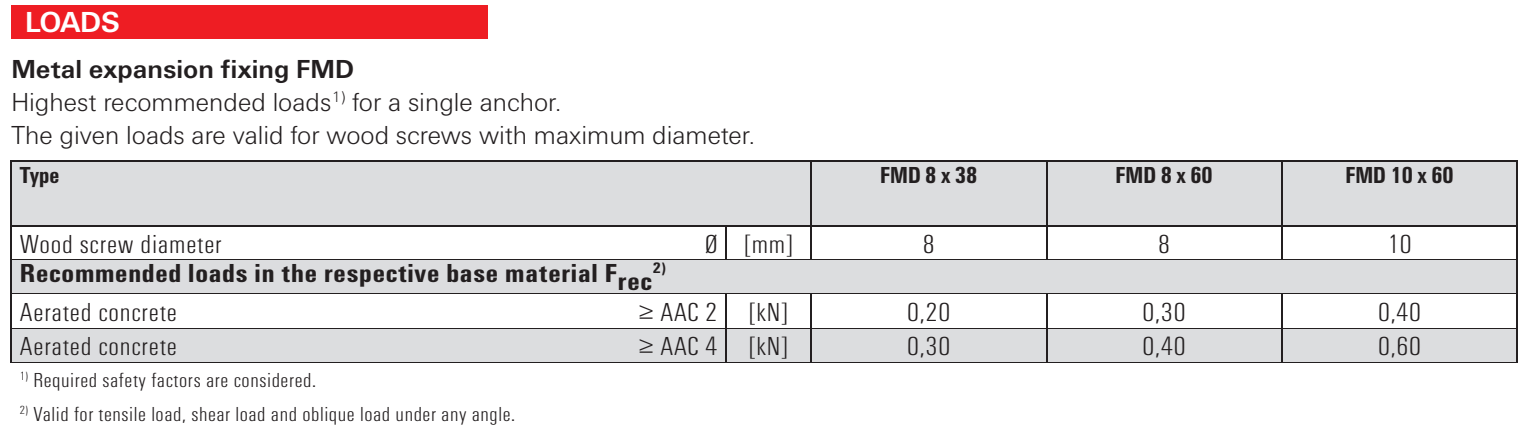
<style>
.page{position:relative;width:1539px;height:443px;background:#fff}
.page>*{position:absolute;margin:0;border:0;box-sizing:border-box;transform-origin:0 0}
.t1{font:700 30px "Fi We";letter-spacing:-.025em;color:#fff}
.t2{font:300 27px/33px "Fi We";color:#231f20}
.t3{font:300 condensed 27px "Fi We";letter-spacing:.025em;color:#231f20;scale:1.1 1}
.t4{font:700 condensed 27px "Fi We";letter-spacing:.025em;color:#231f20;scale:1.1 1}
.t5{font:700 condensed 24px "Fi We";color:#231f20}
.t6{font:300 condensed 21px "Fi We";letter-spacing:.025em;color:#231f20;scale:1.1 1}
.t7{font:700 condensed 15.6px "Fi We";color:#231f20;scale:1.1 1}
.s1{font-weight:700}
</style>
<div class="page">
<div style="left:12px;top:161px;width:1504px;height:64px;background:#dcdddf"></div>
<div style="left:12px;top:260px;width:1504px;height:33px;background:#dcdddf"></div>
<svg style="left:11px;top:294px;width:1506px;height:69px;fill:#dcdddf"></svg>
<hr style="left:810px;top:161px;width:2px;height:30px;background:#231f20">
<hr style="left:1045px;top:161px;width:2px;height:30px;background:#231f20">
<hr style="left:1281px;top:161px;width:1px;height:30px;background:#231f20">
<hr style="left:1516px;top:161px;width:1px;height:30px;background:#231f20">
<hr style="left:1516px;top:259px;width:1px;height:34px;background:#231f20">
<hr style="left:810px;top:294px;width:2px;height:33px;background:#231f20">
<hr style="left:1045px;top:294px;width:2px;height:33px;background:#231f20">
<hr style="left:1281px;top:294px;width:1px;height:33px;background:#231f20">
<hr style="left:1516px;top:293px;width:1px;height:34px;background:#231f20">
<hr style="left:810px;top:328px;width:2px;height:33px;background:#231f20">
<hr style="left:1045px;top:328px;width:2px;height:33px;background:#231f20">
<hr style="left:1281px;top:328px;width:1px;height:33px;background:#231f20">
<hr style="left:1516px;top:327px;width:1px;height:34px;background:#231f20">
<hr style="left:811px;top:160px;width:706px;height:1px;background:#231f20">
<hr style="left:811px;top:259px;width:705px;height:1px;background:#231f20">
<hr style="left:811px;top:293px;width:705px;height:1px;background:#231f20">
<hr style="left:811px;top:327px;width:705px;height:1px;background:#231f20">
<hr style="left:12px;top:259px;width:799px;height:1px;background:#231f20">
<hr style="left:12px;top:293px;width:799px;height:1px;background:#231f20">
<hr style="left:12px;top:327px;width:713px;height:1px;background:#231f20">
<hr style="left:726px;top:327px;width:85px;height:1px;background:#231f20">
<hr style="left:11px;top:226px;width:1px;height:135px;background:#231f20">
<hr style="left:11px;top:161px;width:1px;height:30px;background:#231f20">
<hr style="left:11px;top:160px;width:800px;height:1px;background:#231f20">
<hr style="left:11px;top:191px;width:1px;height:34px;background:#231f20">
<hr style="left:725px;top:226px;width:1px;height:33px;background:#231f20">
<hr style="left:810px;top:226px;width:2px;height:33px;background:#231f20">
<hr style="left:725px;top:294px;width:1px;height:67px;background:#231f20">
<hr style="left:810px;top:191px;width:2px;height:34px;background:#231f20">
<hr style="left:11px;top:225px;width:1506px;height:1px;background:#231f20">
<hr style="left:1045px;top:191px;width:2px;height:34px;background:#231f20">
<hr style="left:1281px;top:191px;width:1px;height:34px;background:#231f20">
<hr style="left:1516px;top:191px;width:1px;height:34px;background:#231f20">
<hr style="left:1045px;top:226px;width:2px;height:33px;background:#231f20">
<hr style="left:1281px;top:226px;width:1px;height:33px;background:#231f20">
<hr style="left:1516px;top:226px;width:1px;height:33px;background:#231f20">
<hr style="left:11px;top:361px;width:1506px;height:1px;background:#231f20">
<div style="left:11px;top:6px;width:477px;height:33px;background:#ee1d23"></div>
<p class="t1" style="left:25px;top:11px;width:96px">LOADS</p>
<p class="t2" style="left:11px;top:54px;width:744px"><span class="s1">Metal expansion fixing FMD<br></span>Highest recommended loads<sup>1)</sup> for a single anchor.<br>The given loads are valid for wood screws with maximum diameter.</p>
<p class="t5" style="left:20px;top:166px;width:41px">Type</p>
<p class="t5" style="left:880px;top:166px;width:99px">FMD 8 x 38</p>
<p class="t5" style="left:1115px;top:166px;width:99px">FMD 8 x 60</p>
<p class="t5" style="left:1345px;top:166px;width:110px">FMD 10 x 60</p>
<p class="t3" style="left:20px;top:234px;width:185px">Wood screw diameter</p>
<p class="t3" style="left:705px;top:234px;width:81px">Ø [mm]</p>
<p class="t3" style="left:922px;top:234px;width:12px">8</p>
<p class="t3" style="left:1158px;top:234px;width:12px">8</p>
<p class="t3" style="left:1387px;top:234px;width:24px">10</p>
<p class="t4" style="left:20px;top:263px;width:576px">Recommended loads in the respective base material Frec</p>
<p class="t7" style="left:653px;top:262px;width:13px">2)</p>
<p class="t3" style="left:20px;top:302px;width:144px">Aerated concrete</p>
<p class="t3" style="left:639px;top:302px;width:137px">≥ AAC 2 [kN]</p>
<p class="t3" style="left:907px;top:302px;width:41px">0,20</p>
<p class="t3" style="left:1142px;top:302px;width:41px">0,30</p>
<p class="t3" style="left:1377px;top:302px;width:41px">0,40</p>
<p class="t3" style="left:20px;top:336px;width:144px">Aerated concrete</p>
<p class="t3" style="left:639px;top:336px;width:137px">≥ AAC 4 [kN]</p>
<p class="t3" style="left:907px;top:336px;width:41px">0,30</p>
<p class="t3" style="left:1142px;top:336px;width:41px">0,40</p>
<p class="t3" style="left:1377px;top:336px;width:41px">0,60</p>
<p class="t6" style="left:20px;top:372px;width:271px"><sup>1)</sup> Required safety factors are considered.</p>
<p class="t6" style="left:20px;top:406px;width:452px"><sup>2)</sup> Valid for tensile load, shear load and oblique load under any angle.</p>
</div>
